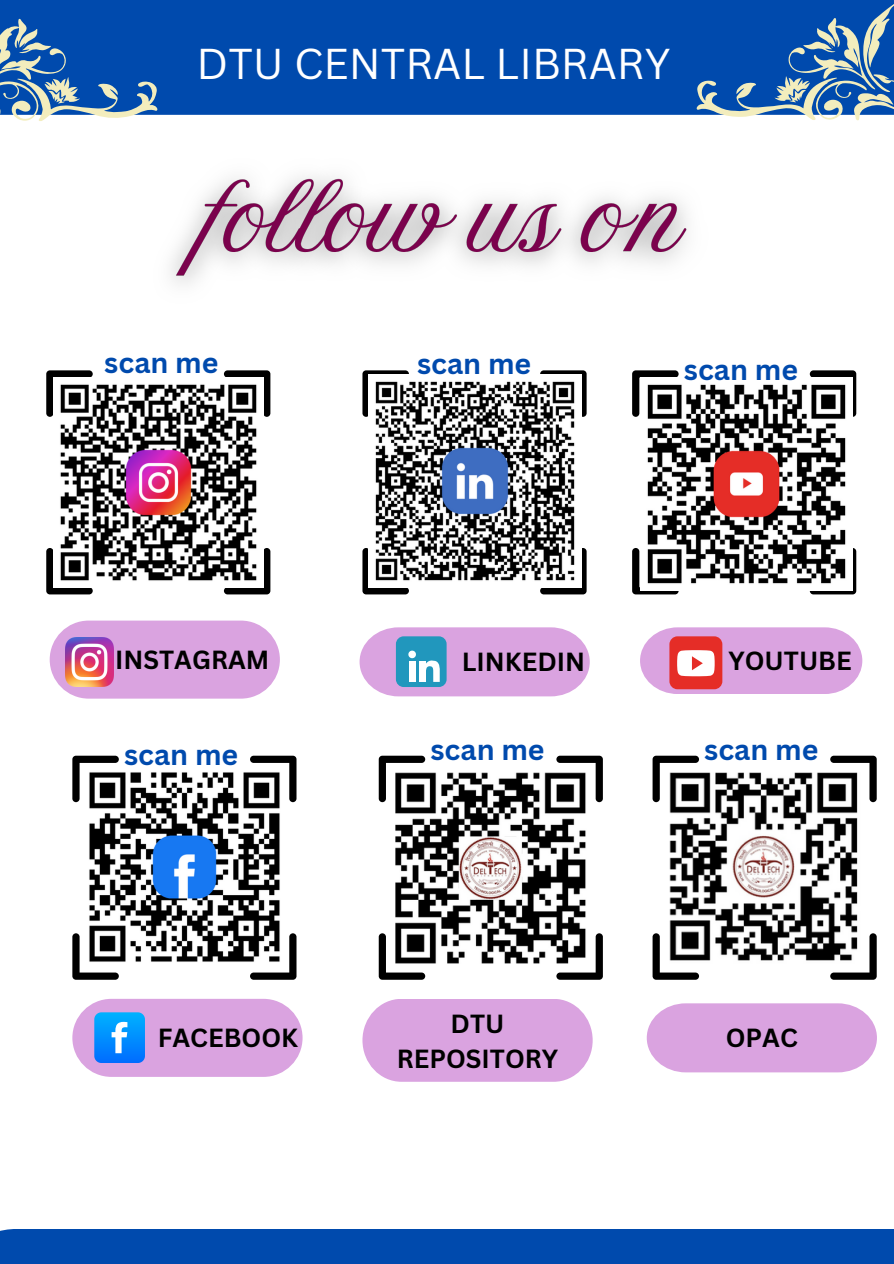
<style>
.page{position:relative;width:894px;height:1264px;background:#fff}
.page>*{position:absolute;margin:0;border:0;box-sizing:border-box;transform-origin:0 0}
.t1{font:42px "Canva Sans";color:#fff}
.t2{font:700 28.5px "Canva Sans";color:#004aad}
.t3{font:700 25.5px/35px "Canva Sans";color:#000;text-align:center}
</style>
<div class="page">
<div style="left:157px;top:0;width:539px;height:115px;background:#004aad"></div>
<svg style="left:46px;top:370px;width:224px;height:224px"></svg>
<div style="left:50px;top:620px;width:230px;height:78px;background:#daa3e0;border-radius:39px"></div>
<svg style="left:362px;top:370px;width:224px;height:224px"></svg>
<img style="left:368px;top:374px;width:213px;height:213px">
<svg style="left:632px;top:370px;width:224px;height:224px"></svg>
<img style="left:640px;top:378px;width:212px;height:212px">
<svg style="left:72px;top:755px;width:224px;height:224px"></svg>
<img style="left:83px;top:765px;width:203px;height:203px">
<svg style="left:378px;top:755px;width:224px;height:224px"></svg>
<img style="left:395px;top:772px;width:191px;height:191px">
<svg style="left:652px;top:755px;width:224px;height:224px"></svg>
<img style="left:669px;top:772px;width:190px;height:191px">
<div style="left:72px;top:998px;width:230px;height:78px;background:#daa3e0;border-radius:39px"></div>
<svg style="left:640px;top:627px;width:222px;height:67px;background:#e09fcb"></svg>
<svg style="left:94px;top:1012px;width:51px;height:50px;background:#209bfe"></svg>
<svg style="left:359px;top:627px;width:230px;height:69px;background:#c6abde"></svg>
<img style="left:65px;top:637px;width:48px;height:49px">
<svg style="left:696px;top:0;width:197px;height:121px;background:#3b72b3"></svg>
<svg style="left:0;top:0;width:157px;height:121px;background:#346db3"></svg>
<div style="left:362px;top:998px;width:230px;height:83px;background:#daa3e0;border-radius:40px"></div>
<svg style="left:646px;top:1003px;width:230px;height:69px;background:#dcaae2"></svg>
<div style="left:0;top:1228px;width:893px;height:35px;background:#004aad"></div>
<img style="left:54px;top:378px;width:209px;height:209px">
<img style="left:171px;top:177px;width:516px;height:107px">
<p class="t1" style="left:196px;top:35px;width:475px">DTU CENTRAL LIBRARY</p>
<h3 class="t2" style="left:104px;top:343px;width:116px">scan me</h3>
<p class="t2" style="left:417px;top:344px;width:116px">scan me</p>
<p class="t2" style="left:683px;top:349px;width:116px">scan me</p>
<h2 class="t3" style="left:115px;top:641px;width:156px">INSTAGRAM</h2>
<p class="t3" style="left:461px;top:644px;width:125px">LINKEDIN</p>
<h3 class="t3" style="left:728px;top:642px;width:125px">YOUTUBE</h3>
<p class="t2" style="left:124px;top:734px;width:116px">scan me</p>
<p class="t2" style="left:430px;top:729px;width:116px">scan me</p>
<h3 class="t2" style="left:704px;top:729px;width:116px">scan me</h3>
<p class="t3" style="left:158px;top:1019px;width:142px">FACEBOOK</p>
<p class="t3" style="left:396px;top:1005px;width:163px">DTU<br>REPOSITORY</p>
<p class="t3" style="left:725px;top:1019px;width:74px">OPAC</p>
</div>
